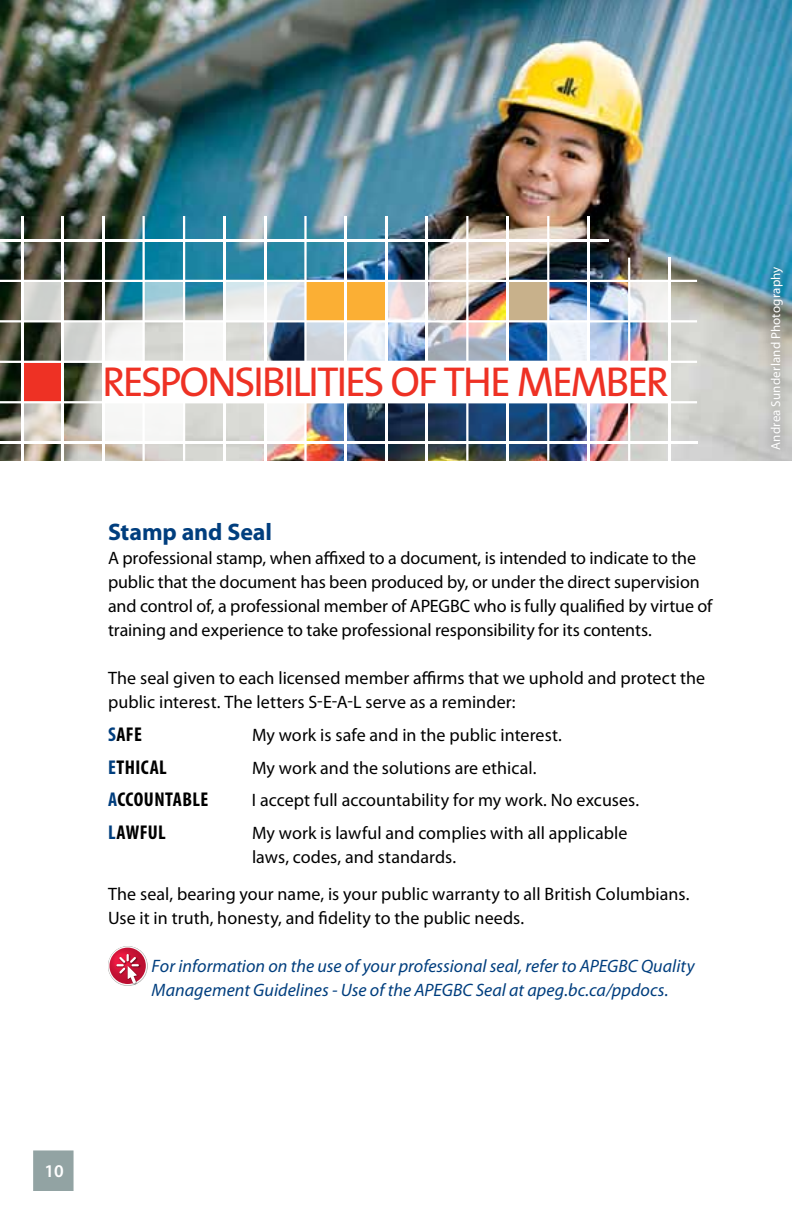
<style>
.page{position:relative;width:792px;height:1224px;background:#fff}
.page>*{position:absolute;margin:0;border:0;box-sizing:border-box;transform-origin:0 0}
.t1{font:42px "The Sans";letter-spacing:-.055em;color:#ee3124}
.t2{font:700 24px "Myriad Pro";letter-spacing:-.005em;color:#003e7e}
.t3{font:700 condensed 20px "Myriad Pro";letter-spacing:.03em;color:#000}
.t4{font:18px/24px "Myriad Pro";color:#000}
.t5{font:italic 18px/24px "Myriad Pro";color:#003e7e}
.t6{font:600 18px "Myriad Pro";color:#fff}
.t7{font:13px "Myriad Pro";letter-spacing:.015em;color:#fff}
.s1{color:#003e7e}
.s2{font-weight:400;font-stretch:normal;font-size:18px}
</style>
<div class="page">
<img style="left:0;top:0;width:792px;height:461px">
<div style="left:760px;top:255px;width:32px;height:202px;background:#000;opacity:.45"></div>
<svg style="left:23px;top:363px;width:39px;height:38px"></svg>
<svg style="left:509px;top:282px;width:38px;height:38px"></svg>
<div style="left:307px;top:282px;width:78px;height:38px;background:#fbaf34"></div>
<svg style="left:108px;top:946px;width:40px;height:40px"></svg>
<div style="left:108px;top:946px;width:39px;height:40px;background:#d0cfcf;border-radius:50%"></div>
<svg style="left:108px;top:946px;width:39px;height:39px"></svg>
<svg style="left:109px;top:948px;width:37px;height:36px"></svg>
<img style="left:127px;top:984px;width:10px;height:2px">
<svg style="left:116px;top:953px;width:25px;height:31px"></svg>
<svg style="left:33px;top:1150px;width:41px;height:41px;background:#94a5a5"></svg>
<div style="left:103px;top:402px;width:81px;height:41px;background:#f6f6f5"></div>
<svg style="left:266px;top:403px;width:38px;height:39px"></svg>
<div style="left:184px;top:321px;width:41px;height:41px;background:#f7f7f6"></div>
<svg style="left:388px;top:282px;width:38px;height:38px"></svg>
<div style="left:63px;top:321px;width:81px;height:41px;background:linear-gradient(to right,#c8cac8,#fefefd)"></div>
<svg style="left:549px;top:322px;width:39px;height:39px;fill:#f1f5fb"></svg>
<svg style="left:428px;top:322px;width:79px;height:39px;background:#bdbdc5"></svg>
<svg style="left:226px;top:282px;width:78px;height:38px"></svg>
<svg style="left:307px;top:322px;width:78px;height:39px;background:#d9e0e9"></svg>
<svg style="left:145px;top:282px;width:38px;height:38px"></svg>
<div style="left:22px;top:281px;width:41px;height:40px;background:linear-gradient(to right,#d5d6d3,#d1d3d0)"></div>
<svg style="left:23px;top:403px;width:39px;height:39px;background:#e0d9d0"></svg>
<svg style="left:630px;top:282px;width:39px;height:38px"></svg>
<div style="left:103px;top:362px;width:568px;height:40px;background:#fff"></div>
<hr style="left:21px;top:216px;width:2px;height:245px;background:#fff">
<hr style="left:62px;top:216px;width:2px;height:245px;background:#fff">
<hr style="left:102px;top:216px;width:2px;height:245px;background:#fff">
<hr style="left:143px;top:216px;width:2px;height:245px;background:#fff">
<hr style="left:183px;top:216px;width:2px;height:245px;background:#fff">
<hr style="left:223px;top:216px;width:3px;height:245px;background:#fff">
<hr style="left:264px;top:216px;width:2px;height:245px;background:#fff">
<hr style="left:304px;top:216px;width:3px;height:245px;background:#fff">
<hr style="left:345px;top:216px;width:2px;height:245px;background:#fff">
<hr style="left:385px;top:216px;width:3px;height:245px;background:#fff">
<hr style="left:426px;top:216px;width:2px;height:245px;background:#fff">
<hr style="left:466px;top:216px;width:2px;height:245px;background:#fff">
<hr style="left:507px;top:216px;width:2px;height:245px;background:#fff">
<hr style="left:547px;top:216px;width:2px;height:245px;background:#fff">
<hr style="left:588px;top:216px;width:2px;height:245px;background:#fff">
<hr style="left:628px;top:258px;width:2px;height:203px;background:#fff">
<hr style="left:669px;top:258px;width:2px;height:203px;background:#fff">
<hr style="left:0;top:239px;width:609px;height:3px;background:#fff">
<hr style="left:0;top:280px;width:697px;height:2px;background:#fff">
<hr style="left:0;top:320px;width:697px;height:2px;background:#fff">
<hr style="left:0;top:361px;width:697px;height:2px;background:#fff">
<hr style="left:0;top:401px;width:697px;height:2px;background:#fff">
<hr style="left:0;top:442px;width:697px;height:2px;background:#fff">
<h1 class="t1" style="left:102px;top:355px;width:568px">RESPONSIBILITIES OF THE MEMBER</h1>
<h2 class="t2" style="left:108px;top:517px;width:166px">Stamp and Seal</h2>
<p class="t4" style="left:108px;top:546px;width:606px">A professional stamp, when affixed to a document, is intended to indicate to the public that the document has been produced by, or under the direct supervision and control of, a professional member of APEGBC who is fully qualified by virtue of training and experience to take professional responsibility for its contents.</p>
<p class="t4" style="left:108px;top:666px;width:599px">The seal given to each licensed member affirms that we uphold and protect the public interest. The letters s-e-a-l serve as a reminder:</p>
<p class="t3" style="left:108px;top:722px;width:34px"><span class="s1">S</span>AFE</p>
<p class="t4" style="left:252px;top:723px;width:311px">My work is safe and in the public interest.</p>
<p class="t3" style="left:108px;top:755px;width:60px"><span class="s1">E</span>THICAL</p>
<p class="t4" style="left:252px;top:755px;width:286px">My work and the solutions are ethical.</p>
<p class="t3" style="left:108px;top:787px;width:118px"><span class="s1">A</span>CCOUNTABLE <span class="s2">I</span></p>
<p class="t4" style="left:260px;top:788px;width:381px">accept full accountability for my work. No excuses.</p>
<p class="t3" style="left:108px;top:820px;width:59px"><span class="s1">L</span>AWFUL</p>
<p class="t4" style="left:252px;top:821px;width:377px">My work is lawful and complies with all applicable laws, codes, and standards.</p>
<p class="t4" style="left:108px;top:882px;width:583px">The seal, bearing your name, is your public warranty to all British Columbians.<br>Use it in truth, honesty, and fidelity to the public needs.</p>
<p class="t5" style="left:152px;top:954px;width:544px">For information on the use of your professional seal, refer to APEGBC Quality<br>Management Guidelines - Use of the APEGBC Seal at apeg.bc.ca/ppdocs.</p>
<p class="t7" style="left:768px;top:450px;width:185px;rotate:-90deg">Andrea Sunderland Photography</p>
<p class="t6" style="left:44px;top:1160px;width:21px">10</p>
</div>
